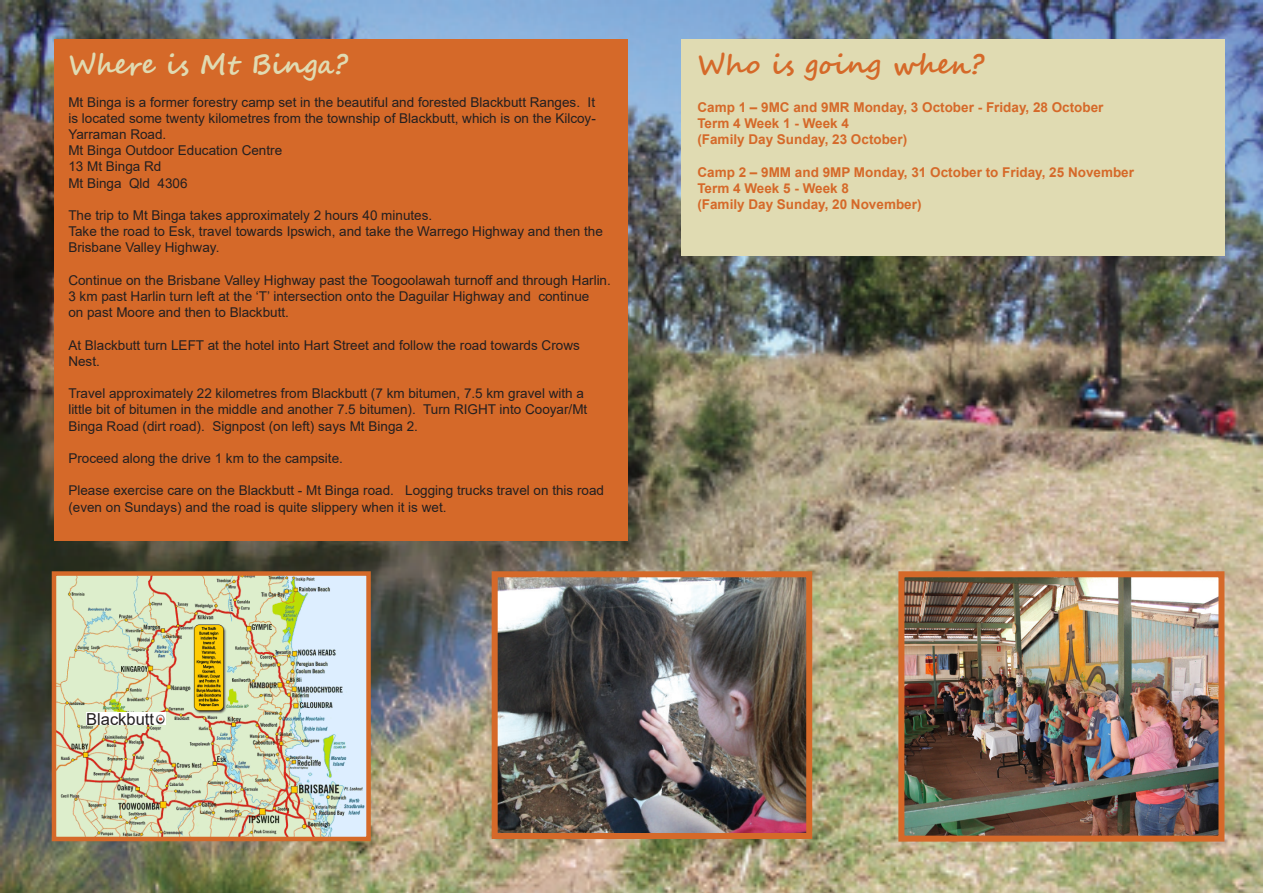
<style>
.page{position:relative;width:1263px;height:893px;background:#fff}
.page>*{position:absolute;margin:0;border:0;box-sizing:border-box;transform-origin:0 0}
.t1{font:700 27px "Segoe Script";color:#e0dbb2}
.t2{font:700 27px "Segoe Script";color:#d56929}
.t3{font:16.5px "Arial";color:#231f20}
.t4{font:13.5px/16.2px "Arial";color:#231f20}
.t5{font:700 13.5px "Arial";color:#d56929}
</style>
<div class="page">
<img style="left:0;top:0;width:1263px;height:893px">
<div style="left:54px;top:39px;width:573px;height:501px;background:#d56929"></div>
<img style="left:905px;top:578px;width:312px;height:257px">
<div style="left:898px;top:571px;width:326px;height:271px;border:6px solid #d56929"></div>
<img style="left:57px;top:576px;width:309px;height:260px">
<div style="left:52px;top:571px;width:319px;height:270px;border:4px solid #d56929"></div>
<div style="left:86px;top:712px;width:80px;height:13px;background:#fff"></div>
<svg style="left:155px;top:714px;width:10px;height:10px"></svg>
<img style="left:499px;top:578px;width:306px;height:254px">
<div style="left:492px;top:571px;width:320px;height:268px;border:6px solid #d56929"></div>
<div style="left:681px;top:39px;width:543px;height:217px;background:#e0dbb2"></div>
<p class="t1" style="left:68px;top:43px;width:281px">Where is Mt Binga?</p>
<p class="t4" style="left:68px;top:94px;width:529px;text-align:justify">Mt Binga is a former forestry camp set in the beautiful and forested Blackbutt Ranges. It is located some twenty kilometres from the township of Blackbutt, which is on the Kilcoy-Yarraman Road.</p>
<p class="t4" style="left:68px;top:142px;width:215px">Mt Binga Outdoor Education Centre</p>
<p class="t4" style="left:68px;top:158px;width:95px">13 Mt Binga Rd</p>
<p class="t4" style="left:68px;top:175px;width:121px">Mt Binga Qld 4306</p>
<p class="t4" style="left:68px;top:207px;width:365px">The trip to Mt Binga takes approximately 2 hours 40 minutes.</p>
<p class="t4" style="left:68px;top:223px;width:536px">Take the road to Esk, travel towards Ipswich, and take the Warrego Highway and then the<br>Brisbane Valley Highway.</p>
<p class="t4" style="left:68px;top:272px;width:544px">Continue on the Brisbane Valley Highway past the Toogoolawah turnoff and through Harlin.<br>3 km past Harlin turn left at the ‘T’ intersection onto the Daguilar Highway and continue<br>on past Moore and then to Blackbutt.</p>
<p class="t4" style="left:68px;top:337px;width:513px">At Blackbutt turn LEFT at the hotel into Hart Street and follow the road towards Crows<br>Nest.</p>
<p class="t4" style="left:68px;top:385px;width:521px">Travel approximately 22 kilometres from Blackbutt (7 km bitumen, 7.5 km gravel with a little bit of bitumen in the middle and another 7.5 bitumen). Turn RIGHT into Cooyar/Mt<br>Binga Road (dirt road). Signpost (on left) says Mt Binga 2.</p>
<p class="t4" style="left:68px;top:450px;width:276px">Proceed along the drive 1 km to the campsite.</p>
<p class="t4" style="left:68px;top:482px;width:537px">Please exercise care on the Blackbutt - Mt Binga road. Logging trucks travel on this road (even on Sundays) and the road is quite slippery when it is wet.</p>
<p class="t3" style="left:86px;top:708px;width:69px">Blackbutt</p>
<p class="t2" style="left:697px;top:43px;width:288px">Who is going when?</p>
<p class="t5" style="left:697px;top:98px;width:408px">Camp 1 – 9MC and 9MR Monday, 3 October - Friday, 28 October</p>
<p class="t5" style="left:697px;top:114px;width:153px">Term 4 Week 1 - Week 4</p>
<p class="t5" style="left:697px;top:130px;width:211px">(Family Day Sunday, 23 October)</p>
<p class="t5" style="left:697px;top:162px;width:438px">Camp 2 – 9MM and 9MP Monday, 31 October to Friday, 25 November</p>
<p class="t5" style="left:697px;top:179px;width:153px">Term 4 Week 5 - Week 8</p>
<p class="t5" style="left:697px;top:195px;width:226px">(Family Day Sunday, 20 November)</p>
</div>
